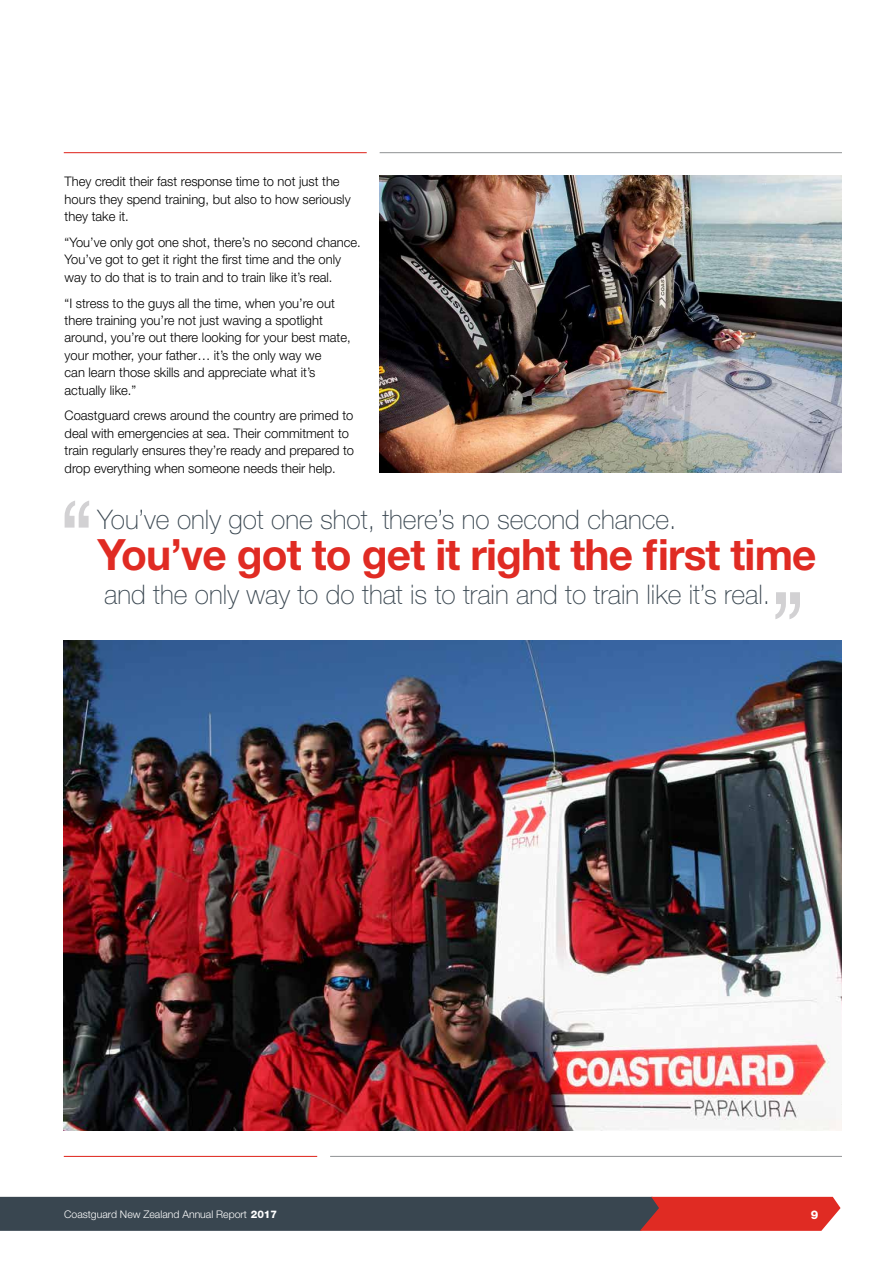
<style>
.page{position:relative;width:893px;height:1263px;background:#fff}
.page>*{position:absolute;margin:0;border:0;box-sizing:border-box;transform-origin:0 0}
.t1{font:700 43.2px "Helvetica Neue";letter-spacing:-.02em;color:#e02b23}
.t2{font:100 27px "Helvetica Neue";color:#394650}
.t3{font:300 13.2px/17.4px "Helvetica Neue";color:#000}
.t4{font:800 12px "Helvetica Neue";color:#fff}
.t5{font:300 10.5px "Helvetica Neue";color:#fff}
.s1{font-weight:800}
</style>
<div class="page">
<svg style="left:0;top:1197px;width:840px;height:34px;background:#5e4147"></svg>
<hr style="left:64px;top:152px;width:303px;height:1px;background:#e02b23">
<hr style="left:380px;top:152px;width:462px;height:1px;background:#949698">
<hr style="left:64px;top:1156px;width:253px;height:1px;background:#e02b23">
<hr style="left:330px;top:1156px;width:512px;height:1px;background:#949698">
<img style="left:64px;top:640px;width:778px;height:490px">
<img style="left:380px;top:176px;width:462px;height:296px">
<svg style="left:65px;top:501px;width:24px;height:27px"></svg>
<svg style="left:775px;top:592px;width:25px;height:27px"></svg>
<p class="t3" style="left:65px;top:173px;width:288px">They credit their fast response time to not just the hours they spend training, but also to how seriously they take it.</p>
<p class="t3" style="left:65px;top:233px;width:298px">“You’ve only got one shot, there’s no second chance.<br>You’ve got to get it right the first time and the only way to do that is to train and to train like it’s real.</p>
<p class="t3" style="left:65px;top:294px;width:288px">“I stress to the guys all the time, when you’re out there training you’re not just waving a spotlight around, you’re out there looking for your best mate, your mother, your father… it’s the only way we<br>can learn those skills and appreciate what it’s actually like.”</p>
<p class="t3" style="left:65px;top:407px;width:291px">Coastguard crews around the country are primed to deal with emergencies at sea. Their commitment to train regularly ensures they’re ready and prepared to drop everything when someone needs their help.</p>
<h2 class="t2" style="left:98px;top:504px;width:580px">You’ve only got one shot, there’s no second chance.</h2>
<h1 class="t1" style="left:98px;top:528px;width:720px">You’ve got to get it right the first time</h1>
<h2 class="t2" style="left:104px;top:578px;width:667px">and the only way to do that is to train and to train like it’s real.</h2>
<p class="t5" style="left:64px;top:1208px;width:215px">Coastguard New Zealand Annual Report <span class="s1">2017</span></p>
<p class="t4" style="left:811px;top:1207px;width:9px">9</p>
</div>
